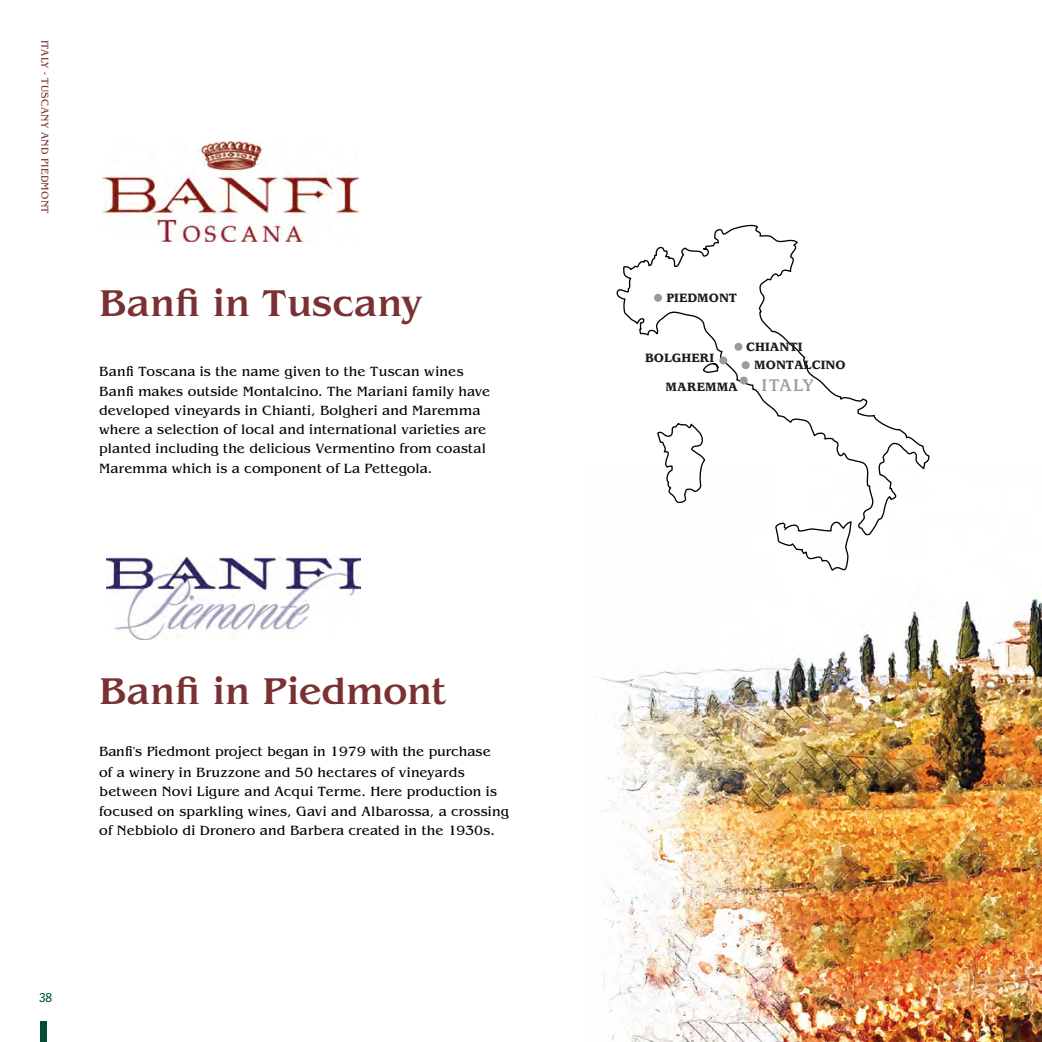
<style>
.page{position:relative;width:1042px;height:1042px;background:#fff}
.page>*{position:absolute;margin:0;border:0;box-sizing:border-box;transform-origin:0 0}
.t1{font:500 38.5px "Benguiat Pro ITC";color:#7a3133}
.t2{font:700 18.72px "Usherwood";letter-spacing:.03em;color:#9c9b9b}
.t3{font:14px/19.2px "Benguiat Pro ITC";letter-spacing:.01em;color:#000}
.t4{font:900 13.3px/18.2px "Usherwood";color:#1d1e1c}
.t5{font:12.25px "Adelle Sans";color:#004e37}
.t6{font:10.5px "Benguiat Pro ITC";letter-spacing:.03em;color:#7a3133}
</style>
<div class="page">
<div style="left:40px;top:1021px;width:7px;height:21px;background:#004e37"></div>
<img style="left:103px;top:142px;width:255px;height:100px">
<img style="left:106px;top:557px;width:254px;height:82px">
<img style="left:596px;top:591px;width:446px;height:451px">
<svg style="left:616px;top:224px;width:314px;height:312px"></svg>
<svg style="left:702px;top:360px;width:18px;height:14px"></svg>
<svg style="left:656px;top:421px;width:50px;height:85px"></svg>
<svg style="left:774px;top:508px;width:78px;height:63px"></svg>
<div style="left:654px;top:294px;width:8px;height:8px;background:#9c9b9b;border-radius:50%"></div>
<div style="left:734px;top:343px;width:8px;height:8px;background:#9c9b9b;border-radius:50%"></div>
<div style="left:742px;top:361px;width:7px;height:8px;background:#9c9b9b;border-radius:50%"></div>
<div style="left:719px;top:356px;width:8px;height:8px;background:#9c9b9b;border-radius:50%"></div>
<div style="left:740px;top:376px;width:8px;height:8px;background:#9c9b9b;border-radius:50%"></div>
<p class="t6" style="left:51px;top:40px;width:175px;rotate:90deg">ITALY - TUSCANY AND PIEDMONT</p>
<h1 class="t1" style="left:99px;top:281px;width:324px">Banfi in Tuscany</h1>
<p class="t3" style="left:99px;top:362px;width:393px">Banfi Toscana is the name given to the Tuscan wines Banfi makes outside Montalcino. The Mariani family have developed vineyards in Chianti, Bolgheri and Maremma where a selection of local and international varieties are planted including the delicious Vermentino from coastal Maremma which is a component of La Pettegola.</p>
<h1 class="t1" style="left:99px;top:668px;width:348px">Banfi in Piedmont</h1>
<p class="t3" style="left:99px;top:741px;width:393px;line-height:21px">Banfi's Piedmont project began in 1979 with the purchase of a winery in Bruzzone and 50 hectares of vineyards</p>
<p class="t3" style="left:99px;top:782px;width:411px">between Novi Ligure and Acqui Terme. Here production is focused on sparkling wines, Gavi and Albarossa, a crossing of Nebbiolo di Dronero and Barbera created in the 1930s.</p>
<p class="t5" style="left:39px;top:990px;width:15px">38</p>
<p class="t4" style="left:666px;top:289px;width:72px">PIEDMONT</p>
<p class="t4" style="left:645px;top:349px;width:70px">BOLGHERI</p>
<p class="t4" style="left:665px;top:378px;width:74px">MAREMMA</p>
<p class="t4" style="left:754px;top:338px;width:93px;text-indent:-8px">CHIANTI<br>MONTALCINO</p>
<h2 class="t2" style="left:761px;top:375px;width:54px">ITALY</h2>
</div>
